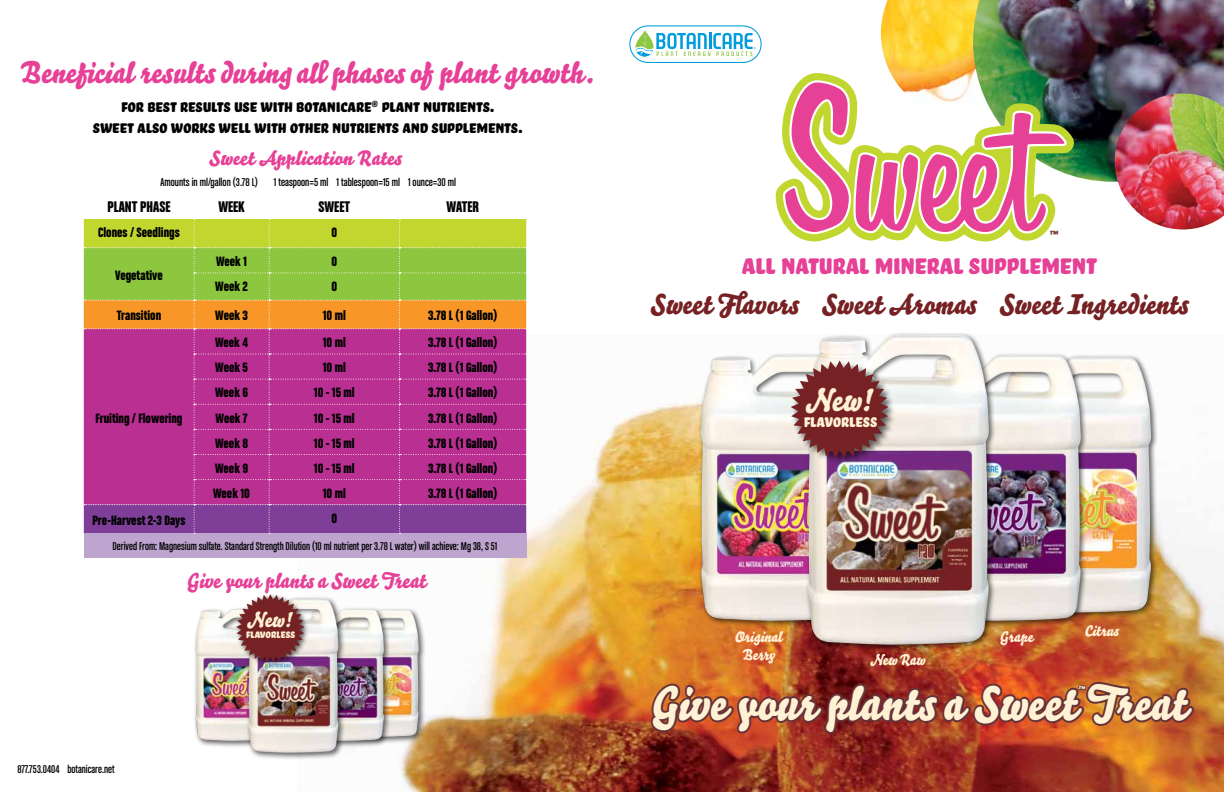
<style>
.page{position:relative;width:1224px;height:792px;background:#fff}
.page>*{position:absolute;margin:0;border:0;box-sizing:border-box;transform-origin:0 0}
.t1{font:47px "Bello Pro";color:#fff1d4}
.t2{font:31px "Bello Pro";color:#fff1d4}
.t3{font:30px "Bello Pro";letter-spacing:-.02em;color:#e64097}
.t4{font:29px "Bello Pro";color:#e64097}
.t5{font:28px "Bello Pro";color:#762123}
.t6{font:21px "Bello Pro";color:#e64097}
.t7{font:20.8px "Bello Pro";color:#fff1d4}
.t8{font:20px "Bello Pro";color:#e64097}
.t9{font:18px/21px "Bello Pro";color:#000;text-align:center}
.t10{font:18px "Bello Pro";color:#fff1d4}
.t11{font:16.4px "Chalet Comprime Hong Kong Sixty";color:#000}
.t12{font:15px/18px "Bello Pro";letter-spacing:-.015em;color:#fff1d4;text-align:center}
.t13{font:14.4px "Chalet Comprime Hong Kong Sixty";color:#000}
.t14{font:12.1px "Bello Pro";color:#fff1d4}
.t15{font:12px "Chalet Comprime Cologne Sixty";color:#000}
.t16{font:11px "Bello Pro";color:#653237}
.t17{font:9px "Bello Pro";color:#fff2d4}
</style>
<div class="page">
<img style="left:396px;top:401px;width:828px;height:391px">
<img style="left:881px;top:0;width:92px;height:73px">
<img style="left:973px;top:0;width:251px;height:182px">
<div style="left:629px;top:25px;width:133px;height:38px;border:1px solid #009ddc;border-radius:18px"></div>
<svg style="left:636px;top:30px;width:120px;height:26px"></svg>
<img style="left:1115px;top:93px;width:109px;height:137px">
<div style="left:84px;top:534px;width:442px;height:24px;background:#bea5cf"></div>
<svg style="left:84px;top:219px;width:443px;height:315px;background:#b36474"></svg>
<img style="left:649px;top:675px;width:547px;height:117px">
<div style="left:999px;top:354px;width:159px;height:266px;background:#000;opacity:.6"></div>
<img style="left:1088px;top:357px;width:64px;height:256px">
<div style="left:342px;top:607px;width:84px;height:137px;background:#000;opacity:.6"></div>
<img style="left:391px;top:610px;width:28px;height:127px">
<div style="left:698px;top:352px;width:165px;height:276px;background:#000;opacity:.6"></div>
<img style="left:700px;top:355px;width:105px;height:266px">
<div style="left:193px;top:606px;width:87px;height:142px;background:#000;opacity:.6"></div>
<img style="left:195px;top:609px;width:51px;height:132px">
<div style="left:923px;top:352px;width:165px;height:276px;background:#000;opacity:.6"></div>
<img style="left:996px;top:355px;width:86px;height:266px">
<div style="left:304px;top:606px;width:87px;height:142px;background:#000;opacity:.6"></div>
<img style="left:345px;top:609px;width:39px;height:132px">
<div style="left:805px;top:332px;width:191px;height:320px;background:#000;opacity:.6"></div>
<img style="left:807px;top:335px;width:183px;height:310px">
<div style="left:246px;top:596px;width:99px;height:164px;background:#000;opacity:.6"></div>
<img style="left:248px;top:599px;width:91px;height:154px">
<div style="left:789px;top:359px;width:106px;height:106px;background:#000;opacity:.6"></div>
<svg style="left:791px;top:360px;width:98px;height:98px;background:#905457"></svg>
<div style="left:234px;top:592px;width:75px;height:75px;background:#000;opacity:.6"></div>
<svg style="left:236px;top:594px;width:69px;height:69px;background:#915559"></svg>
<svg style="left:776px;top:73px;width:298px;height:168px"></svg>
<svg style="left:781px;top:78px;width:288px;height:158px"></svg>
<svg style="left:785px;top:83px;width:279px;height:149px"></svg>
<h3 class="t3" style="left:20px;top:52px;width:576px">Beneficial results during all phases of plant growth.</h3>
<p class="t9" style="left:93px;top:94px;width:432px">For best results use with Botanicare<sup>®</sup> Plant Nutrients.<br>Sweet also works well with other nutrients and supplements.</p>
<h3 class="t8" style="left:209px;top:144px;width:194px">Sweet Application Rates</h3>
<p class="t15" style="left:161px;top:175px;width:99px">Amounts in ml/gallon (3.78 L)</p>
<p class="t15" style="left:274px;top:175px;width:184px">1 teaspoon=5 ml 1 tablespoon=15 ml 1 ounce=30 ml</p>
<p class="t11" style="left:107px;top:197px;width:65px">PLANT PHASE</p>
<p class="t11" style="left:218px;top:197px;width:28px">WEEK</p>
<p class="t11" style="left:318px;top:197px;width:33px">SWEET</p>
<p class="t11" style="left:447px;top:197px;width:34px">WATER</p>
<p class="t13" style="left:98px;top:224px;width:83px">Clones / Seedlings</p>
<p class="t13" style="left:331px;top:224px;width:7px">0</p>
<p class="t13" style="left:115px;top:267px;width:49px">Vegetative</p>
<p class="t13" style="left:216px;top:253px;width:33px">Week 1</p>
<p class="t13" style="left:331px;top:253px;width:7px">0</p>
<p class="t13" style="left:215px;top:278px;width:34px">Week 2</p>
<p class="t13" style="left:331px;top:278px;width:7px">0</p>
<p class="t13" style="left:117px;top:307px;width:46px">Transition</p>
<p class="t13" style="left:215px;top:307px;width:34px">Week 3</p>
<p class="t13" style="left:323px;top:307px;width:25px">10 ml</p>
<p class="t13" style="left:428px;top:307px;width:71px">3.78 L (1 Gallon)</p>
<p class="t13" style="left:95px;top:409px;width:88px">Fruiting / Flowering</p>
<p class="t13" style="left:215px;top:334px;width:34px">Week 4</p>
<p class="t13" style="left:323px;top:334px;width:25px">10 ml</p>
<p class="t13" style="left:428px;top:334px;width:71px">3.78 L (1 Gallon)</p>
<p class="t13" style="left:215px;top:359px;width:34px">Week 5</p>
<p class="t13" style="left:323px;top:359px;width:25px">10 ml</p>
<p class="t13" style="left:428px;top:359px;width:71px">3.78 L (1 Gallon)</p>
<p class="t13" style="left:215px;top:384px;width:34px">Week 6</p>
<p class="t13" style="left:314px;top:384px;width:42px">10 - 15 ml</p>
<p class="t13" style="left:428px;top:384px;width:71px">3.78 L (1 Gallon)</p>
<p class="t13" style="left:216px;top:409px;width:33px">Week 7</p>
<p class="t13" style="left:314px;top:409px;width:42px">10 - 15 ml</p>
<p class="t13" style="left:428px;top:409px;width:71px">3.78 L (1 Gallon)</p>
<p class="t13" style="left:215px;top:435px;width:34px">Week 8</p>
<p class="t13" style="left:314px;top:435px;width:42px">10 - 15 ml</p>
<p class="t13" style="left:428px;top:435px;width:71px">3.78 L (1 Gallon)</p>
<p class="t13" style="left:215px;top:460px;width:34px">Week 9</p>
<p class="t13" style="left:314px;top:460px;width:42px">10 - 15 ml</p>
<p class="t13" style="left:428px;top:460px;width:71px">3.78 L (1 Gallon)</p>
<p class="t13" style="left:213px;top:485px;width:38px">Week 10</p>
<p class="t13" style="left:323px;top:485px;width:25px">10 ml</p>
<p class="t13" style="left:428px;top:485px;width:71px">3.78 L (1 Gallon)</p>
<p class="t13" style="left:92px;top:512px;width:95px">Pre-Harvest 2-3 Days</p>
<p class="t13" style="left:331px;top:510px;width:7px">0</p>
<p class="t15" style="left:113px;top:540px;width:386px">Derived From: Magnesium sulfate. Standard Strength Dilution (10 ml nutrient per 3.78 L water) will achieve: Mg 38, S 51</p>
<h3 class="t6" style="left:187px;top:566px;width:242px">Give your plants a Sweet Treat</h3>
<p class="t16" style="left:1049px;top:226px;width:12px">™</p>
<h3 class="t4" style="left:741px;top:244px;width:356px">All Natural Mineral Supplement</h3>
<h3 class="t5" style="left:651px;top:284px;width:540px">Sweet Flavors Sweet Aromas Sweet Ingredients</h3>
<h2 class="t2" style="left:805px;top:378px;width:71px">New!</h2>
<p class="t10" style="left:803px;top:408px;width:75px">FLAVORLESS</p>
<h3 class="t7" style="left:247px;top:605px;width:48px">New!</h3>
<p class="t14" style="left:246px;top:625px;width:51px">FLAVORLESS</p>
<p class="t12" style="left:735px;top:627px;width:50px">Original<br>Berry</p>
<p class="t12" style="left:870px;top:650px;width:57px">New Raw</p>
<p class="t12" style="left:1000px;top:627px;width:36px">Grape</p>
<p class="t12" style="left:1085px;top:621px;width:36px">Citrus</p>
<p class="t15" style="left:17px;top:763px;width:99px">877.753.0404 botanicare.net</p>
<h1 class="t1" style="left:651px;top:671px;width:540px">Give your plants a Sweet Treat</h1>
<p class="t17" style="left:1077px;top:683px;width:10px">™</p>
</div>
